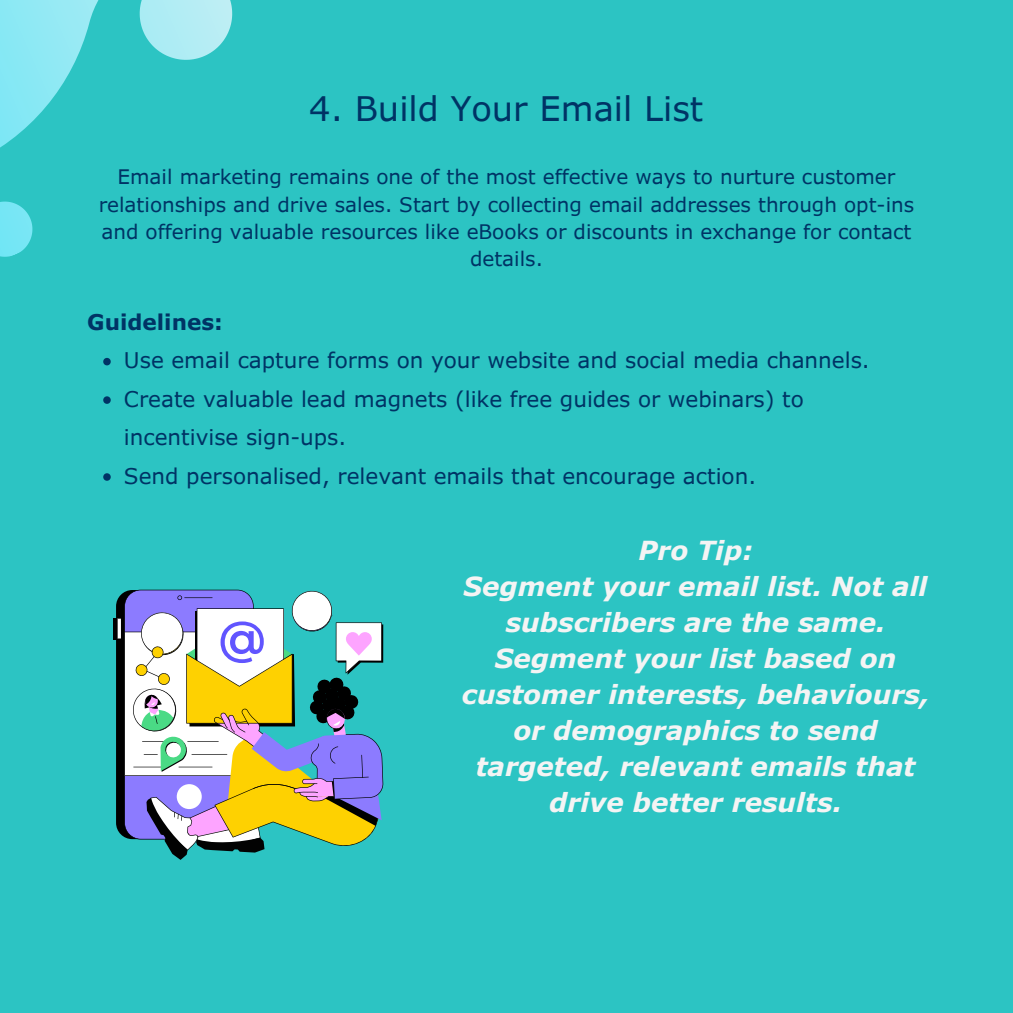
<style>
.page{position:relative;width:1013px;height:1013px;background:#fff}
.page>*{position:absolute;margin:0;border:0;box-sizing:border-box;transform-origin:0 0}
.t1{font:33.75px "Verdana Pro";color:#003365}
.t2{font:italic 700 26.25px/36px "Verdana Pro";color:#f4f4f4;text-align:center}
.t3{font:21.62px/38.5px "Verdana Pro";color:#003365}
.t4{font:700 21.62px "Verdana Pro";color:#003365}
.t5{font:20px/27.2px "Verdana Pro";color:#003365;text-align:center}
</style>
<div class="page">
<div style="left:0;top:0;width:1012px;height:1012px;background:#2cc4c3"></div>
<svg style="left:0;top:0;width:109px;height:366px"></svg>
<svg style="left:139px;top:0;width:94px;height:60px"></svg>
<svg style="left:0;top:193px;width:41px;height:72px"></svg>
<svg style="left:103px;top:358px;width:8px;height:7px"></svg>
<svg style="left:103px;top:396px;width:8px;height:8px"></svg>
<svg style="left:103px;top:473px;width:8px;height:8px"></svg>
<div style="left:113px;top:618px;width:8px;height:21px;background:#000"></div>
<svg style="left:117px;top:589px;width:266px;height:270px"></svg>
<p class="t1" style="left:309px;top:87px;width:395px">4. Build Your Email List</p>
<p class="t5" style="left:99px;top:163px;width:817px">Email marketing remains one of the most effective ways to nurture customer relationships and drive sales. Start by collecting email addresses through opt-ins and offering valuable resources like eBooks or discounts in exchange for contact details.</p>
<p class="t4" style="left:87px;top:308px;width:137px">Guidelines:</p>
<h1 class="t3" style="left:124px;top:340px;width:747px">Use email capture forms on your website and social media channels.</h1>
<p class="t3" style="left:124px;top:379px;width:681px">Create valuable lead magnets (like free guides or webinars) to incentivise sign-ups.</p>
<p class="t3" style="left:124px;top:455px;width:633px">Send personalised, relevant emails that encourage action.</p>
<p class="t2" style="left:462px;top:531px;width:469px">Pro Tip:<br>Segment your email list. Not all subscribers are the same.<br>Segment your list based on customer interests, behaviours, or demographics to send targeted, relevant emails that drive better results.</p>
</div>
